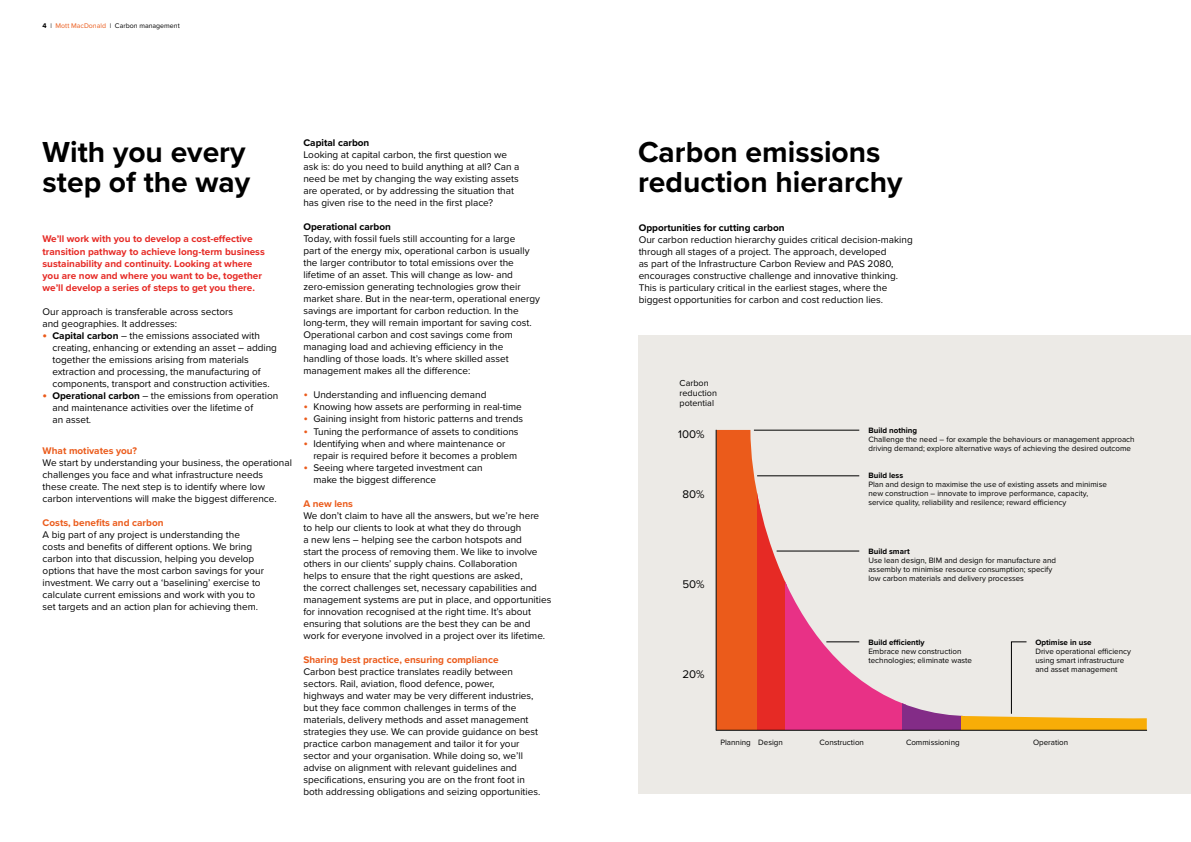
<style>
.page{position:relative;width:1191px;height:842px;background:#fff}
.page>*{position:absolute;margin:0;border:0;box-sizing:border-box;transform-origin:0 0}
.t1{font:700 30px/30px "Proxima Nova";color:#000}
.t2{font:11.5px "Proxima Nova";color:#000}
.t3{font:10px/12px "Proxima Nova";color:#000}
.t4{font:700 10px/12px "Proxima Nova";color:#e62a25}
.t5{font:700 10px "Proxima Nova";color:#eb5b1b}
.t6{font:700 10px "Proxima Nova";color:#000}
.t7{font:9px/10px "Proxima Nova";color:#000}
.t8{font:8px/9px "Proxima Nova";color:#000}
.t9{font:700 8px "Proxima Nova";color:#000}
.t10{font:7px "Proxima Nova";color:#000}
.s1{font-weight:700}
.s2{font-weight:300}
.s3{color:#eb5b1b}
.s4{font-size:13px;color:#eb5b1b}
.s5{font-weight:700;font-size:13px;color:#eb5b1b}
</style>
<div class="page">
<div style="left:638px;top:335px;width:553px;height:459px;background:#eceae6"></div>
<div style="left:716px;top:430px;width:43px;height:300px;background:#eb5b1b"></div>
<svg style="left:757px;top:443px;width:28px;height:287px;fill:#e62a25"></svg>
<svg style="left:785px;top:475px;width:117px;height:255px"></svg>
<svg style="left:902px;top:703px;width:59px;height:27px;fill:#832c87"></svg>
<hr style="left:716px;top:430px;width:1px;height:300px;background:#000">
<hr style="left:716px;top:730px;width:431px;height:1px;background:#000">
<hr style="left:754px;top:430px;width:105px;height:1px;background:#000">
<hr style="left:757px;top:475px;width:102px;height:1px;background:#000">
<hr style="left:776px;top:551px;width:83px;height:1px;background:#000">
<hr style="left:826px;top:641px;width:33px;height:1px;background:#000">
<svg style="left:1010px;top:641px;width:17px;height:73px"></svg>
<p class="t10" style="left:43px;top:20px;width:139px"><span class="s1">4</span> <span class="s2">I</span> <span class="s3">Mott MacDonald</span> <span class="s2">I</span> Carbon management</p>
<h1 class="t1" style="left:43px;top:137px;width:209px">With you every step of the way</h1>
<p class="t6" style="left:303px;top:136px;width:67px">Capital carbon</p>
<p class="t3" style="left:303px;top:149px;width:217px">Looking at capital carbon, the first question we ask is: do you need to build anything at all? Can a need be met by changing the way existing assets are operated, or by addressing the situation that has given rise to the need in the first place?</p>
<p class="t6" style="left:303px;top:220px;width:89px">Operational carbon</p>
<p class="t3" style="left:303px;top:233px;width:238px">Today, with fossil fuels still accounting for a large<br>part of the energy mix, operational carbon is usually the larger contributor to total emissions over the lifetime of an asset. This will change as low- and zero-emission generating technologies grow their market share. But in the near-term, operational energy savings are important for carbon reduction. In the long-term, they will remain important for saving cost.<br>Operational carbon and cost savings come from managing load and achieving efficiency in the handling of those loads. It’s where skilled asset management makes all the difference:</p>
<p class="t3" style="left:303px;top:389px;width:184px"><span class="s4">•</span> Understanding and influencing demand</p>
<p class="t3" style="left:303px;top:401px;width:220px"><span class="s4">•</span> Knowing how assets are performing in real-time</p>
<p class="t3" style="left:303px;top:413px;width:221px"><span class="s4">•</span> Gaining insight from historic patterns and trends</p>
<p class="t3" style="left:303px;top:425px;width:217px"><span class="s4">•</span> Tuning the performance of assets to conditions</p>
<p class="t3" style="left:313px;top:437px;width:205px;text-indent:-10px"><span class="s4">•</span> Identifying when and where maintenance or repair is required before it becomes a problem</p>
<p class="t3" style="left:313px;top:461px;width:171px;text-indent:-10px"><span class="s4">•</span> Seeing where targeted investment can make the biggest difference</p>
<p class="t5" style="left:303px;top:496px;width:51px">A new lens</p>
<p class="t3" style="left:303px;top:509px;width:249px">We don’t claim to have all the answers, but we’re here<br>to help our clients to look at what they do through<br>a new lens – helping see the carbon hotspots and<br>start the process of removing them. We like to involve others in our clients’ supply chains. Collaboration<br>helps to ensure that the right questions are asked,<br>the correct challenges set, necessary capabilities and management systems are put in place, and opportunities for innovation recognised at the right time. It’s about ensuring that solutions are the best they can be and work for everyone involved in a project over its lifetime.</p>
<p class="t5" style="left:303px;top:652px;width:197px">Sharing best practice, ensuring compliance</p>
<p class="t3" style="left:303px;top:665px;width:238px">Carbon best practice translates readily between sectors. Rail, aviation, flood defence, power,<br>highways and water may be very different industries, but they face common challenges in terms of the materials, delivery methods and asset management strategies they use. We can provide guidance on best practice carbon management and tailor it for your sector and your organisation. While doing so, we’ll advise on alignment with relevant guidelines and specifications, ensuring you are on the front foot in both addressing obligations and seizing opportunities.</p>
<p class="t4" style="left:43px;top:233px;width:224px">We’ll work with you to develop a cost-effective transition pathway to achieve long-term business sustainability and continuity. Looking at where you are now and where you want to be, together we’ll develop a series of steps to get you there.</p>
<p class="t3" style="left:43px;top:305px;width:192px">Our approach is transferable across sectors and geographies. It addresses:</p>
<p class="t3" style="left:52px;top:329px;width:226px;text-indent:-10px"><span class="s5">•</span> <span class="s1">Capital carbon</span> – the emissions associated with creating, enhancing or extending an asset – adding together the emissions arising from materials extraction and processing, the manufacturing of components, transport and construction activities.</p>
<p class="t3" style="left:52px;top:389px;width:227px;text-indent:-10px"><span class="s5">•</span> <span class="s1">Operational carbon</span> – the emissions from operation and maintenance activities over the lifetime of<br>an asset.</p>
<p class="t5" style="left:43px;top:444px;width:96px">What motivates you?</p>
<p class="t3" style="left:43px;top:457px;width:251px">We start by understanding your business, the operational challenges you face and what infrastructure needs<br>these create. The next step is to identify where low carbon interventions will make the biggest difference.</p>
<p class="t5" style="left:43px;top:516px;width:122px">Costs, benefits and carbon</p>
<p class="t3" style="left:43px;top:529px;width:223px">A big part of any project is understanding the costs and benefits of different options. We bring carbon into that discussion, helping you develop options that have the most carbon savings for your investment. We carry out a ‘baselining’ exercise to calculate current emissions and work with you to set targets and an action plan for achieving them.</p>
<h1 class="t1" style="left:638px;top:137px;width:266px">Carbon emissions reduction hierarchy</h1>
<p class="t6" style="left:638px;top:220px;width:147px">Opportunities for cutting carbon</p>
<p class="t3" style="left:638px;top:233px;width:276px">Our carbon reduction hierarchy guides critical decision-making through all stages of a project. The approach, developed<br>as part of the Infrastructure Carbon Review and PAS 2080, encourages constructive challenge and innovative thinking.<br>This is particulary critical in the earliest stages, where the biggest opportunities for carbon and cost reduction lies.</p>
<p class="t7" style="left:679px;top:377px;width:39px">Carbon reduction potential</p>
<p class="t2" style="left:678px;top:426px;width:28px">100%</p>
<p class="t2" style="left:682px;top:486px;width:24px">80%</p>
<p class="t2" style="left:682px;top:576px;width:24px">50%</p>
<p class="t2" style="left:682px;top:666px;width:24px">20%</p>
<p class="t9" style="left:868px;top:424px;width:50px">Build nothing</p>
<p class="t8" style="left:868px;top:434px;width:268px">Challenge the need – for example the behaviours or management approach driving demand; explore alternative ways of achieving the desired outcome</p>
<p class="t9" style="left:868px;top:470px;width:36px">Build less</p>
<p class="t8" style="left:868px;top:480px;width:240px">Plan and design to maximise the use of existing assets and minimise new construction – innovate to improve performance, capacity, service quality, reliability and resilence; reward efficiency</p>
<p class="t9" style="left:868px;top:545px;width:43px">Build smart</p>
<p class="t8" style="left:868px;top:556px;width:189px">Use lean design, BIM and design for manufacture and assembly to minimise resource consumption; specify low carbon materials and delivery processes</p>
<p class="t9" style="left:868px;top:636px;width:58px">Build efficiently</p>
<p class="t8" style="left:868px;top:646px;width:105px">Embrace new construction technologies; eliminate waste</p>
<p class="t9" style="left:1035px;top:636px;width:58px">Optimise in use</p>
<p class="t8" style="left:1035px;top:646px;width:97px">Drive operational efficiency using smart infrastructure and asset management</p>
<p class="t8" style="left:720px;top:737px;width:64px">Planning Design</p>
<p class="t8" style="left:819px;top:737px;width:46px">Construction</p>
<p class="t8" style="left:906px;top:737px;width:55px">Commissioning</p>
<p class="t8" style="left:1033px;top:737px;width:37px">Operation</p>
</div>
